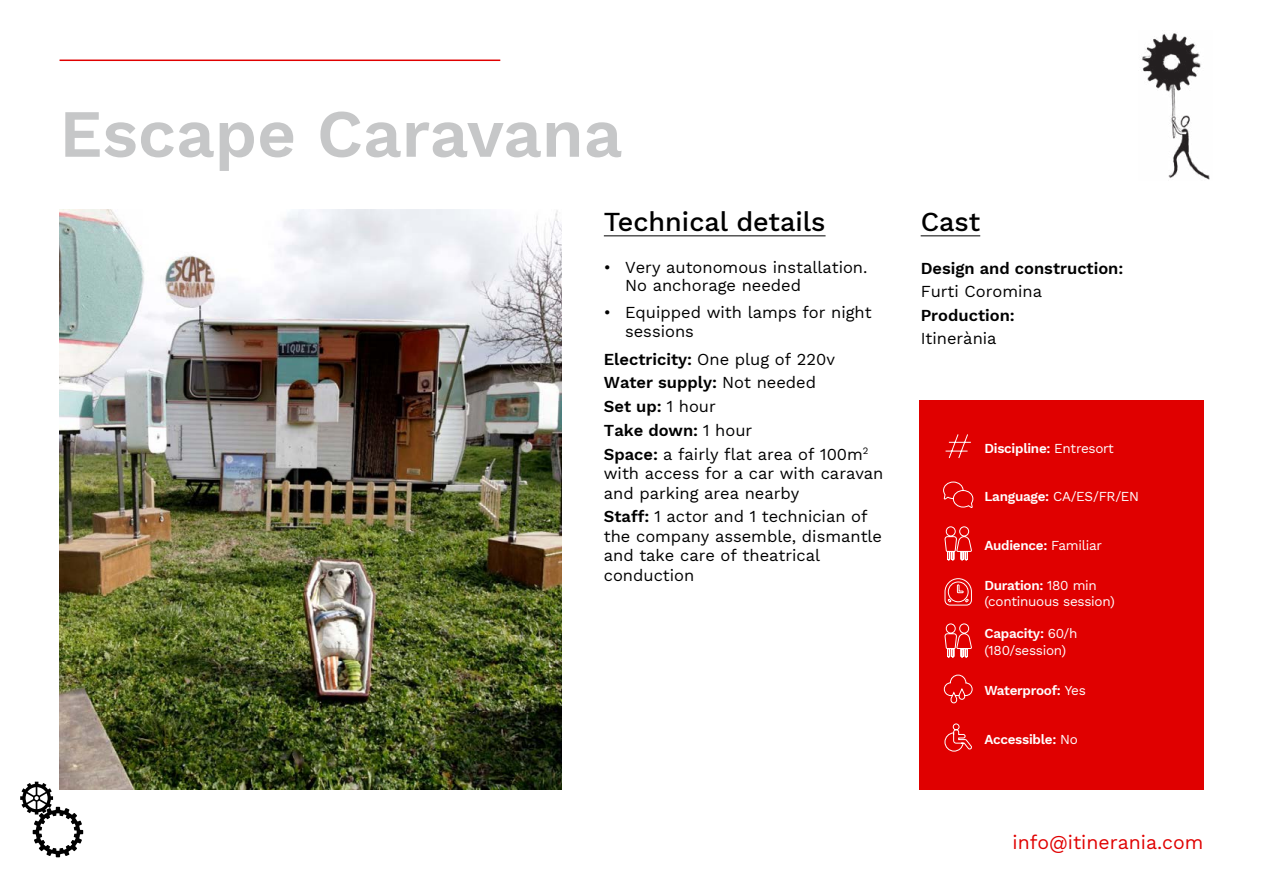
<style>
.page{position:relative;width:1263px;height:893px;background:#fff}
.page>*{position:absolute;margin:0;border:0;box-sizing:border-box;transform-origin:0 0}
.t1{font:600 67.5px "Work Sans";color:#c6c7c8}
.t2{font:500 27px "Work Sans";color:#000}
.t3{font:19.5px "Work Sans";color:#e00000}
.t4{font:16.5px/23.7px "Work Sans";color:#000}
.t5{font:600 16.5px "Work Sans";color:#000}
.t6{font:13.5px/16.5px "Work Sans";letter-spacing:-.02em;color:#fff}
.t7{font:600 13.5px "Work Sans";letter-spacing:-.02em;color:#fff}
.s1{font-weight:600}
.s2{font-weight:400}
</style>
<div class="page">
<svg style="left:20px;top:782px;width:63px;height:75px"></svg>
<img style="left:1142px;top:33px;width:68px;height:147px">
<hr style="left:604px;top:235px;width:221px;height:1px;background:#000">
<hr style="left:921px;top:235px;width:59px;height:1px;background:#000">
<img style="left:60px;top:209px;width:501px;height:581px">
<hr style="left:60px;top:60px;width:440px;height:1px;background:#e00000">
<div style="left:919px;top:401px;width:284px;height:389px;background:#e00000"></div>
<svg style="left:945px;top:434px;width:26px;height:25px"></svg>
<svg style="left:943px;top:481px;width:31px;height:27px"></svg>
<svg style="left:944px;top:526px;width:28px;height:35px"></svg>
<svg style="left:944px;top:578px;width:28px;height:28px"></svg>
<svg style="left:944px;top:623px;width:28px;height:35px"></svg>
<svg style="left:943px;top:674px;width:30px;height:30px"></svg>
<svg style="left:944px;top:723px;width:28px;height:29px"></svg>
<h1 class="t1" style="left:60px;top:94px;width:564px">Escape Caravana</h1>
<h2 class="t2" style="left:604px;top:206px;width:223px">Technical details</h2>
<p class="t4" style="left:625px;top:258px;width:244px;line-height:18px;text-indent:-21px">• Very autonomous installation.<br>No anchorage needed</p>
<p class="t4" style="left:625px;top:302px;width:248px;line-height:19px;text-indent:-21px">• Equipped with lamps for night sessions</p>
<p class="t4" style="left:604px;top:347px;width:266px"><span class="s1">Electricity:</span> One plug of 220v<br><span class="s1">Water supply:</span> Not needed<br><span class="s1">Set up:</span> 1 hour<br><span class="s1">Take down:</span> 1 hour<br><span class="s1">Space:</span> a fairly flat area of 100m<sup>2</sup></p>
<p class="t4" style="left:604px;top:464px;width:281px;line-height:19.5px">with access for a car with caravan and parking area nearby</p>
<p class="t4" style="left:604px;top:507px;width:280px;line-height:19.5px"><span class="s1">Staff:</span> 1 actor and 1 technician of the company assemble, dismantle and take care of theatrical conduction</p>
<h2 class="t2" style="left:921px;top:206px;width:61px">Cast</h2>
<p class="t5" style="left:921px;top:259px;width:204px">Design and construction:</p>
<p class="t4" style="left:921px;top:280px;width:123px">Furti Coromina</p>
<p class="t5" style="left:921px;top:305px;width:96px">Production:</p>
<p class="t4" style="left:921px;top:327px;width:77px">Itinerània</p>
<p class="t7" style="left:984px;top:440px;width:131px">Discipline: <span class="s2">Entresort</span></p>
<p class="t6" style="left:984px;top:488px;width:156px"><span class="s1">Language:</span> CA/ES/FR/EN</p>
<p class="t7" style="left:984px;top:537px;width:119px">Audience: <span class="s2">Familiar</span></p>
<p class="t6" style="left:984px;top:577px;width:132px"><span class="s1">Duration:</span> 180 min (continuous session)</p>
<p class="t6" style="left:984px;top:626px;width:95px"><span class="s1">Capacity:</span> 60/h (180/session)</p>
<p class="t7" style="left:984px;top:683px;width:103px">Waterproof: <span class="s2">Yes</span></p>
<p class="t7" style="left:984px;top:731px;width:95px">Accessible: <span class="s2">No</span></p>
<p class="t3" style="left:1012px;top:831px;width:192px">info@itinerania.com</p>
</div>
